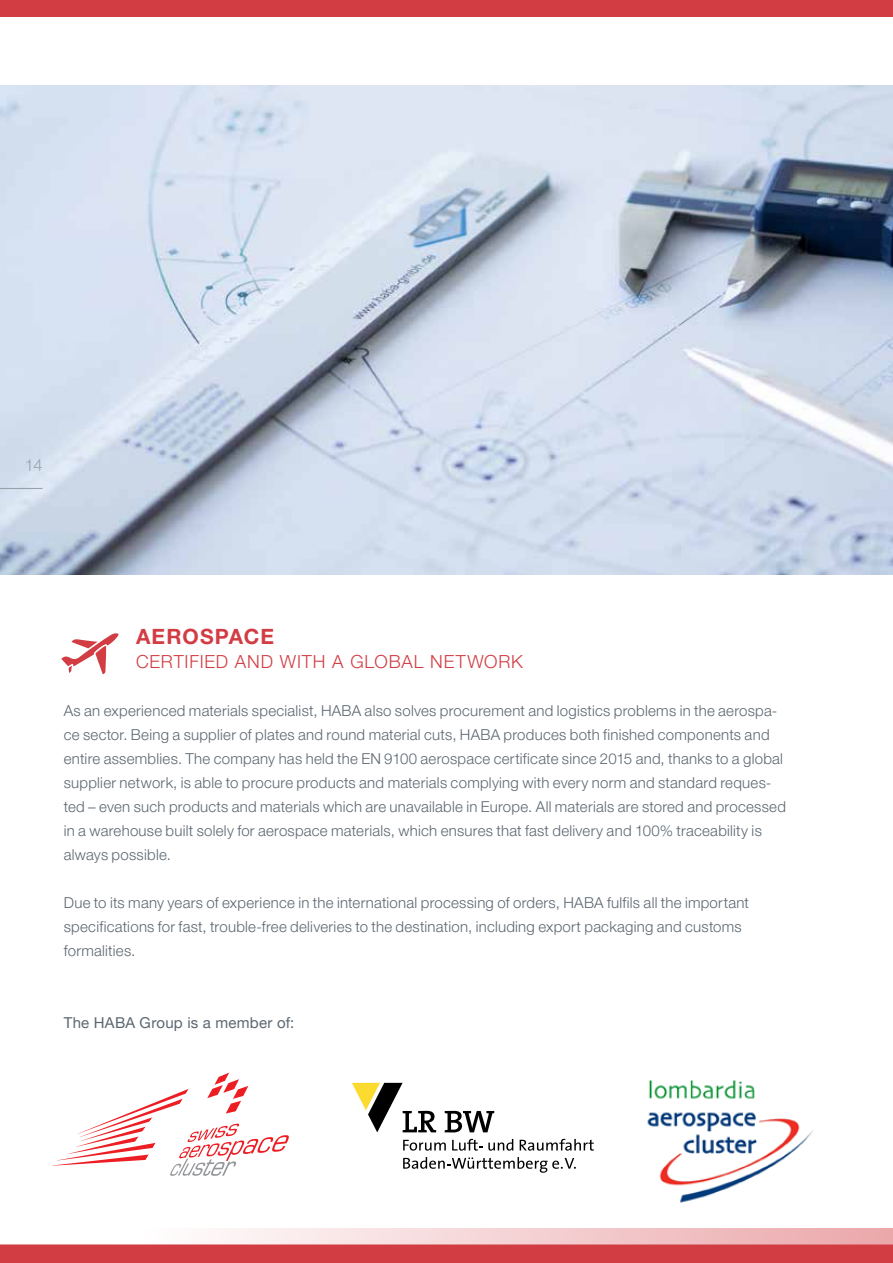
<style>
.page{position:relative;width:893px;height:1263px;background:#fff}
.page>*{position:absolute;margin:0;border:0;box-sizing:border-box;transform-origin:0 0}
.t1{font:700 21px "Helvetica Neue LT Pro";letter-spacing:.05em;color:#d23d44}
.t2{font:300 18px "Helvetica Neue LT Pro";letter-spacing:.045em;color:#d23d44}
.t3{font:300 16.5px "Helvetica Neue LT Pro";color:#95a3ab}
.t4{font:300 15px/24px "Helvetica Neue LT Pro";letter-spacing:.015em;color:#5c6670}
.t5{font:15px "Helvetica Neue LT Pro";letter-spacing:.015em;color:#5c6670}
</style>
<div class="page">
<img style="left:0;top:85px;width:893px;height:489px">
<div style="left:0;top:1229px;width:893px;height:34px;background:linear-gradient(to right,#fff,#eba9ac)"></div>
<div style="left:0;top:1244px;width:893px;height:19px;background:#d23d44"></div>
<svg style="left:61px;top:633px;width:57px;height:41px"></svg>
<div style="left:0;top:0;width:893px;height:16px;background:#d23d44"></div>
<hr style="left:0;top:488px;width:43px;height:1px;background:#95a3ab">
<img style="left:647px;top:1080px;width:166px;height:123px">
<svg style="left:52px;top:1072px;width:237px;height:104px"></svg>
<svg style="left:403px;top:1157px;width:173px;height:16px"></svg>
<svg style="left:403px;top:1140px;width:43px;height:11px"></svg>
<svg style="left:452px;top:1139px;width:61px;height:12px"></svg>
<svg style="left:520px;top:1139px;width:74px;height:12px"></svg>
<svg style="left:445px;top:1111px;width:49px;height:21px"></svg>
<svg style="left:352px;top:1083px;width:84px;height:49px"></svg>
<p class="t3" style="left:25px;top:455px;width:19px">14</p>
<h1 class="t1" style="left:136px;top:624px;width:139px">AEROSPACE</h1>
<p class="t2" style="left:136px;top:651px;width:388px">CERTIFIED AND WITH A GLOBAL NETWORK</p>
<p class="t4" style="left:64px;top:699px;width:724px">As an experienced materials specialist, HABA also solves procurement and logistics problems in the aerospa&shy;ce sector. Being a supplier of plates and round material cuts, HABA produces both finished components and entire assemblies. The company has held the EN 9100 aerospace certificate since 2015 and, thanks to a global supplier network, is able to procure products and materials complying with every norm and standard reques&shy;ted – even such products and materials which are unavailable in Europe. All materials are stored and processed in a warehouse built solely for aerospace materials, which ensures that fast delivery and 100% traceability is always possible.</p>
<p class="t4" style="left:64px;top:891px;width:687px">Due to its many years of experience in the international processing of orders, HABA fulfils all the important specifications for fast, trouble-free deliveries to the destination, including export packaging and customs formalities.</p>
<p class="t5" style="left:64px;top:1014px;width:232px">The HABA Group is a member of:</p>
</div>
